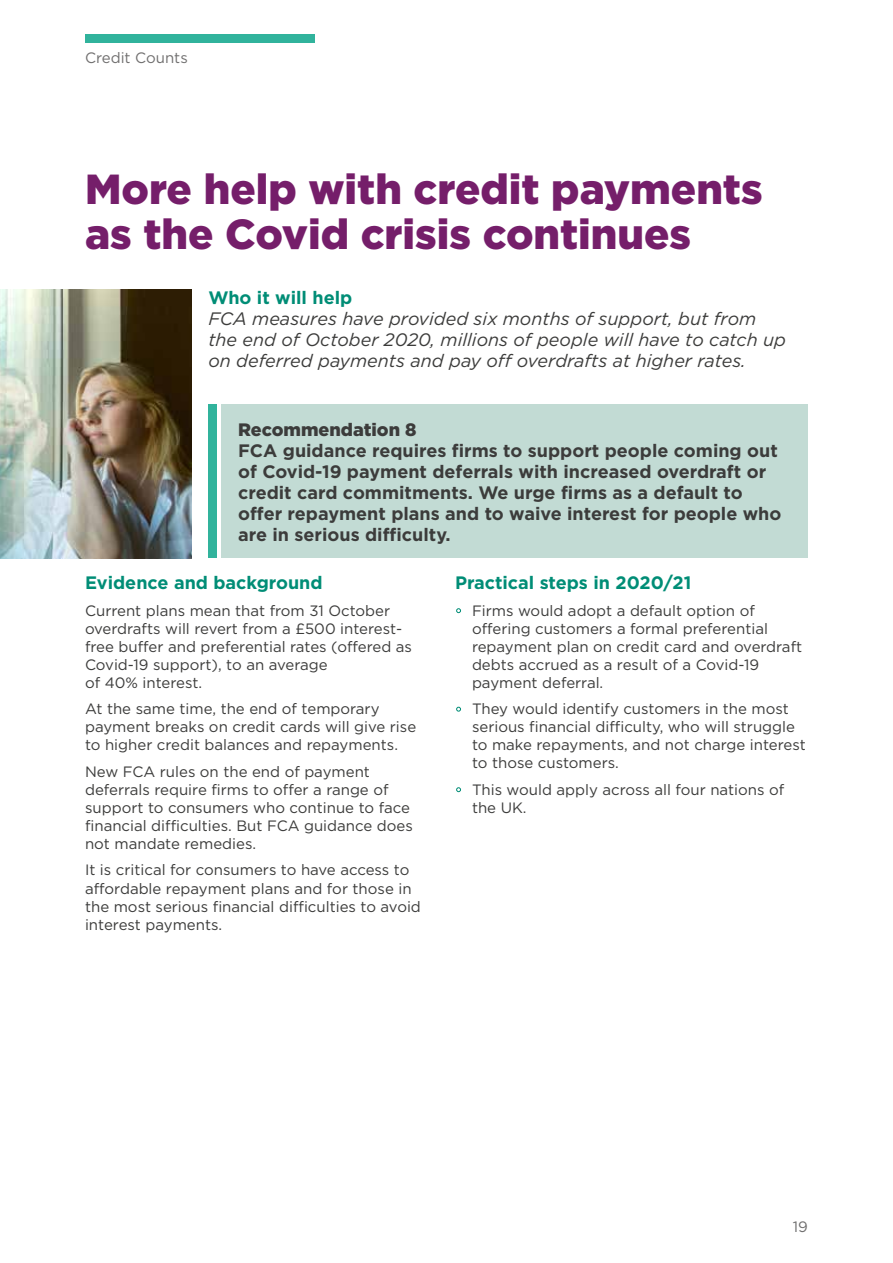
<style>
.page{position:relative;width:893px;height:1263px;background:#fff}
.page>*{position:absolute;margin:0;border:0;box-sizing:border-box;transform-origin:0 0}
.t1{font:900 42px/45px "Gotham";color:#751e6a}
.t2{font:700 18px/21px "Gotham";color:#3c3c3b}
.t3{font:italic 18px/21px "Gotham";color:#3c3c3b}
.t4{font:700 18px "Gotham";color:#008d76}
.t5{font:900 18px "Gotham";color:#3c3c3b}
.t6{font:15px/18px "Gotham";color:#3c3c3b}
.t7{font:15px "Gotham";color:#706f6f}
.s1{color:#008d76}
</style>
<div class="page">
<img style="left:0;top:289px;width:191px;height:269px">
<div style="left:221px;top:405px;width:587px;height:153px;background:#c2dbd4"></div>
<div style="left:208px;top:405px;width:9px;height:153px;background:#31b39c"></div>
<div style="left:85px;top:34px;width:230px;height:9px;background:#31b39c"></div>
<p class="t7" style="left:85px;top:48px;width:104px">Credit Counts</p>
<h1 class="t1" style="left:85px;top:166px;width:679px">More help with credit payments as the Covid crisis continues</h1>
<p class="t4" style="left:208px;top:285px;width:145px">Who it will help</p>
<p class="t3" style="left:208px;top:308px;width:579px">FCA measures have provided six months of support, but from the end of October 2020, millions of people will have to catch up on deferred payments and pay off overdrafts at higher rates.</p>
<p class="t5" style="left:238px;top:417px;width:180px">Recommendation 8</p>
<p class="t2" style="left:238px;top:440px;width:545px">FCA guidance requires firms to support people coming out of Covid-19 payment deferrals with increased overdraft or credit card commitments. We urge firms as a default to offer repayment plans and to waive interest for people who are in serious difficulty.</p>
<p class="t4" style="left:85px;top:571px;width:239px">Evidence and background</p>
<p class="t6" style="left:85px;top:601px;width:328px">Current plans mean that from 31 October overdrafts will revert from a £500 interest&shy;free buffer and preferential rates (offered as Covid-19 support), to an average<br>of 40% interest.</p>
<p class="t6" style="left:85px;top:700px;width:333px">At the same time, the end of temporary payment breaks on credit cards will give rise to higher credit balances and repayments.</p>
<p class="t6" style="left:85px;top:762px;width:329px">New FCA rules on the end of payment deferrals require firms to offer a range of support to consumers who continue to face financial difficulties. But FCA guidance does not mandate remedies.</p>
<p class="t6" style="left:85px;top:861px;width:337px">It is critical for consumers to have access to affordable repayment plans and for those in the most serious financial difficulties to avoid interest payments.</p>
<p class="t4" style="left:455px;top:571px;width:238px">Practical steps in 2020/21</p>
<p class="t6" style="left:472px;top:601px;width:332px;text-indent:-17px"><span class="s1">•</span> Firms would adopt a default option of offering customers a formal preferential repayment plan on credit card and overdraft debts accrued as a result of a Covid-19 payment deferral.</p>
<p class="t6" style="left:472px;top:700px;width:335px;text-indent:-17px"><span class="s1">•</span> They would identify customers in the most serious financial difficulty, who will struggle to make repayments, and not charge interest to those customers.</p>
<p class="t6" style="left:472px;top:780px;width:314px;text-indent:-17px"><span class="s1">•</span> This would apply across all four nations of the UK.</p>
<p class="t7" style="left:793px;top:1217px;width:17px">19</p>
</div>
